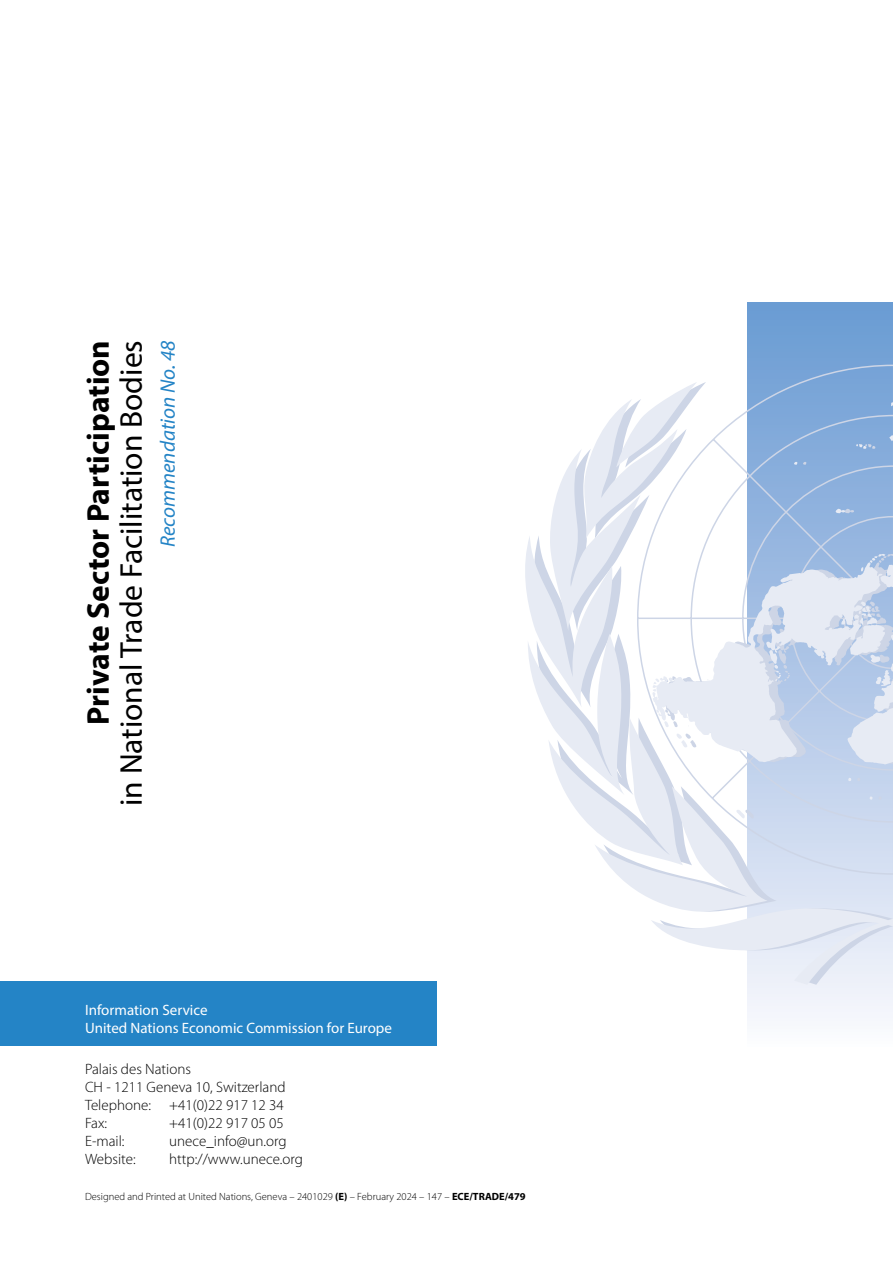
<style>
.page{position:relative;width:893px;height:1263px;background:#fff}
.page>*{position:absolute;margin:0;border:0;box-sizing:border-box;transform-origin:0 0}
.t1{font:31.5px "Myriad Pro";color:#000}
.t2{font:700 31.5px "Myriad Pro";color:#000}
.t3{font:italic 21px "Myriad Pro";color:#2484c6}
.t4{font:300 15px/18px "Myriad Pro";color:#000}
.t5{font:15px/18px "Myriad Pro";color:#fff}
.t6{font:300 10.5px "Myriad Pro";color:#000}
.s1{font-weight:700}
</style>
<div class="page">
<div style="left:0;top:981px;width:437px;height:64px;background:#2484c6"></div>
<svg style="left:747px;top:302px;width:146px;height:716px"></svg>
<svg style="left:747px;top:364px;width:146px;height:511px;background:#9ebce1"></svg>
<svg style="left:891px;top:391px;width:2px;height:21px"></svg>
<svg style="left:856px;top:444px;width:19px;height:5px"></svg>
<svg style="left:889px;top:435px;width:4px;height:6px"></svg>
<svg style="left:651px;top:908px;width:242px;height:77px"></svg>
<svg style="left:525px;top:382px;width:242px;height:530px"></svg>
<svg style="left:652px;top:562px;width:170px;height:200px"></svg>
<svg style="left:776px;top:636px;width:15px;height:5px"></svg>
<svg style="left:822px;top:471px;width:71px;height:350px;background:#bbcee9"></svg>
<h1 class="t2" style="left:78px;top:725px;width:386px;rotate:-90deg">Private Sector Participation</h1>
<h1 class="t1" style="left:112px;top:806px;width:467px;rotate:-90deg">in National Trade Facilitation Bodies</h1>
<h2 class="t3" style="left:155px;top:547px;width:208px;rotate:-90deg">Recommendation No. 48</h2>
<p class="t5" style="left:85px;top:1000px;width:308px">Information Service<br>United Nations Economic Commission for Europe</p>
<p class="t4" style="left:85px;top:1060px;width:202px">Palais des Nations<br>CH - 1211 Geneva 10, Switzerland<br>Telephone: +41(0)22 917 12 34<br>Fax:</p>
<p class="t4" style="left:169px;top:1114px;width:116px">+41(0)22 917 05 05</p>
<p class="t4" style="left:85px;top:1132px;width:41px">E-mail:</p>
<p class="t4" style="left:169px;top:1132px;width:119px">unece_info@un.org</p>
<p class="t4" style="left:85px;top:1150px;width:52px">Website:</p>
<p class="t4" style="left:169px;top:1150px;width:135px">http://www.unece.org</p>
<p class="t6" style="left:85px;top:1190px;width:442px">Designed and Printed at United Nations, Geneva – 2401029 <span class="s1">(E)</span> – February 2024 – 147 – <span class="s1">ECE/TRADE/479</span></p>
</div>
